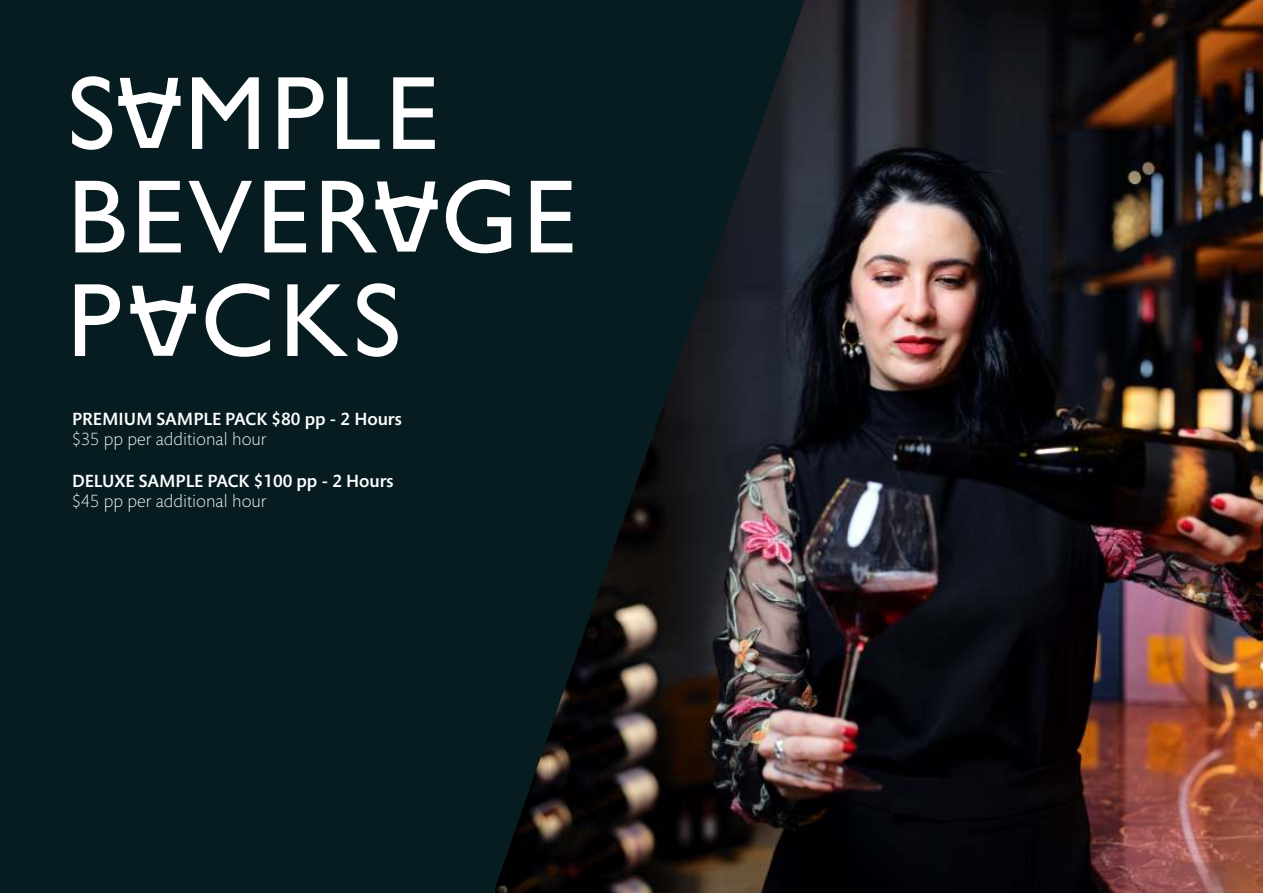
<style>
.page{position:relative;width:1263px;height:893px;background:#071c21}
.page>*{position:absolute;margin:0;border:0;box-sizing:border-box;transform-origin:0 0}
.t1{font:105px/103.5px "Gill Sans";letter-spacing:.045em;color:#fff}
.t2{font:500 18px "Mundo Sans Std";color:#fff}
.t3{font:300 18px "Mundo Sans Std";color:#fff}
</style>
<div class="page">
<svg style="left:118px;top:78px;width:63px;height:70px"></svg>
<svg style="left:375px;top:181px;width:63px;height:71px"></svg>
<svg style="left:130px;top:286px;width:66px;height:70px"></svg>
<img style="left:496px;top:0;width:767px;height:893px">
<h1 class="t1" style="left:68px;top:73px;width:509px">S MPLE<br>BEVER GE<br>P CKS</h1>
<p class="t2" style="left:72px;top:412px;width:331px">PREMIUM SAMPLE PACK $80 pp - 2 Hours</p>
<p class="t3" style="left:72px;top:432px;width:196px">$35 pp per additional hour</p>
<p class="t2" style="left:72px;top:473px;width:323px">DELUXE SAMPLE PACK $100 pp - 2 Hours</p>
<p class="t3" style="left:72px;top:494px;width:196px">$45 pp per additional hour</p>
</div>
